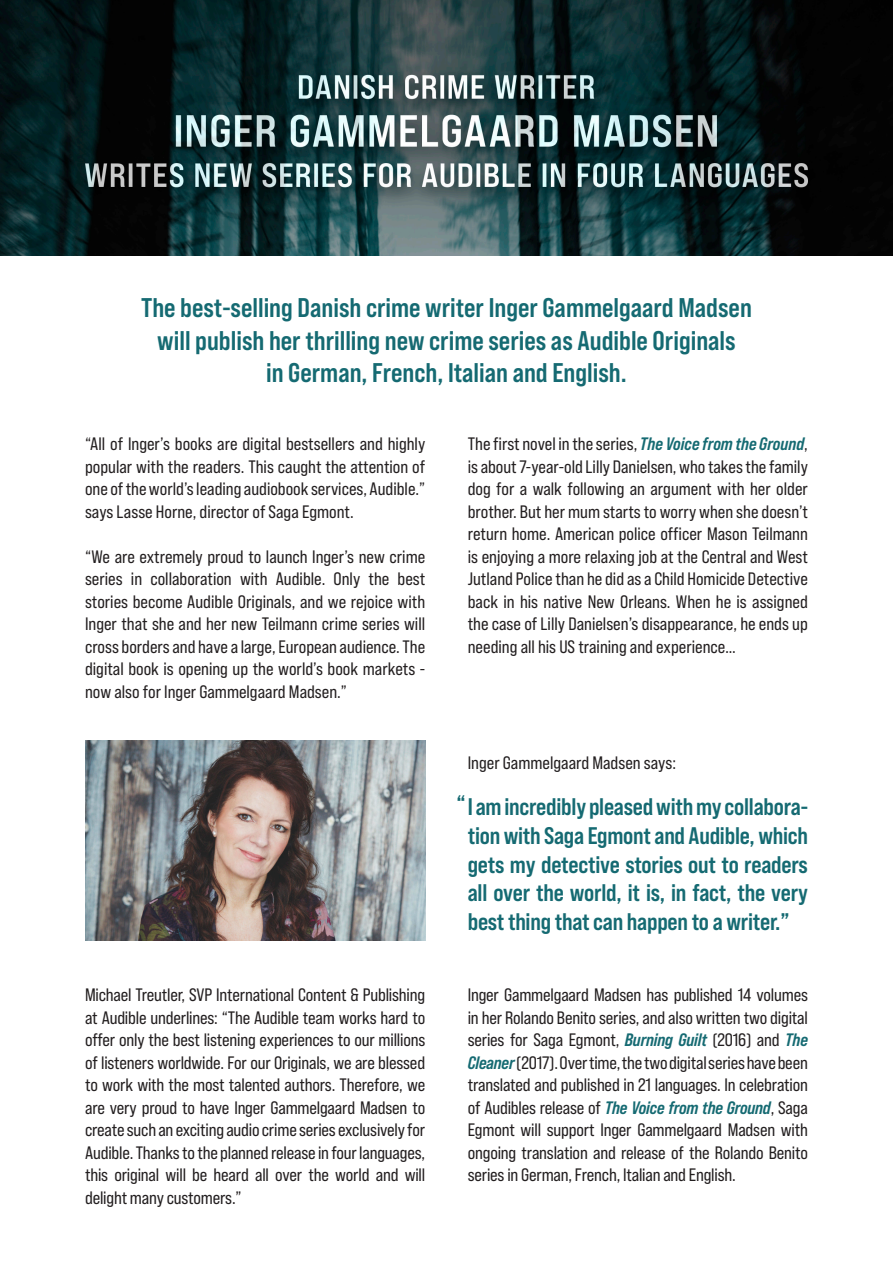
<style>
.page{position:relative;width:893px;height:1263px;background:#fff}
.page>*{position:absolute;margin:0;border:0;box-sizing:border-box;transform-origin:0 0}
.Paragraph_Style_3{font:27px "Bebas Neue Pro Sm E Bd";color:#156a72}
.Paragraph_Style_3-2{font:24px/28.8px "Bebas Neue Pro Sm E Bd";letter-spacing:-.01em;color:#156a72;text-align:justify}
.t1{font:18px/22.5px "Bebas Neue Pro Sm E Rg";color:#231f20;text-align:justify}
.s1{font-family:"Bebas Neue Pro Sm E Bd It";color:#156a72}
</style>
<div class="page">
<img style="left:0;top:0;width:893px;height:255px">
<img style="left:85px;top:741px;width:340px;height:200px">
<p class="Paragraph_Style_3" style="left:141px;top:292px;width:612px">The best-selling Danish crime writer Inger Gammelgaard Madsen</p>
<p class="Paragraph_Style_3" style="left:157px;top:324px;width:580px">will publish her thrilling new crime series as Audible Originals</p>
<p class="Paragraph_Style_3" style="left:266px;top:356px;width:362px">in German, French, Italian and English.</p>
<p class="t1" style="left:85px;top:432px;width:342px">“All of Inger’s books are digital bestsellers and highly popular with the readers. This caught the attention of one of the world’s leading audiobook services, Audible.” says Lasse Horne, director of Saga Egmont.</p>
<p class="t1" style="left:85px;top:545px;width:342px">“We are extremely proud to launch Inger’s new crime series in collaboration with Audible. Only the best stories become Audible Originals, and we rejoice with Inger that she and her new Teilmann crime series will cross borders and have a large, European audience. The digital book is opening up the world’s book markets - now also for Inger Gammelgaard Madsen.”</p>
<p class="t1" style="left:468px;top:432px;width:342px">The first novel in the series, <span class="s1">The Voice from the Ground</span>, is about 7-year-old Lilly Danielsen, who takes the family dog for a walk following an argument with her older brother. But her mum starts to worry when she doesn’t return home. American police officer Mason Teilmann is enjoying a more relaxing job at the Central and West Jutland Police than he did as a Child Homicide Detective back in his native New Orleans. When he is assigned the case of Lilly Danielsen’s disappearance, he ends up needing all his US training and experience…</p>
<p class="t1" style="left:468px;top:751px;width:210px">Inger Gammelgaard Madsen says:</p>
<p class="Paragraph_Style_3-2" style="left:468px;top:792px;width:342px">I am incredibly pleased with my collabora&shy;tion with Saga Egmont and Audible, which gets my detective stories out to readers all over the world, it is, in fact, the very best thing that can happen to a writer.”</p>
<p class="Paragraph_Style_3-2" style="left:457px;top:789px;width:11px">“</p>
<p class="t1" style="left:85px;top:983px;width:342px">Michael Treutler, SVP International Content &amp; Publishing at Audible underlines: “The Audible team works hard to offer only the best listening experiences to our millions of listeners worldwide. For our Originals, we are blessed to work with the most talented authors. Therefore, we are very proud to have Inger Gammelgaard Madsen to create such an exciting audio crime series exclusively for Audible. Thanks to the planned release in four languages, this original will be heard all over the world and will delight many customers.”</p>
<p class="t1" style="left:468px;top:983px;width:342px">Inger Gammelgaard Madsen has published 14 volumes in her Rolando Benito series, and also written two digital series for Saga Egmont, <span class="s1">Burning Guilt</span> (2016) and <span class="s1">The Cleaner</span> (2017). Over time, the two digital series have been translated and published in 21 languages. In celebration of Audibles release of <span class="s1">The Voice from the Ground</span>, Saga Egmont will support Inger Gammelgaard Madsen with ongoing translation and release of the Rolando Benito series in German, French, Italian and English.</p>
</div>
